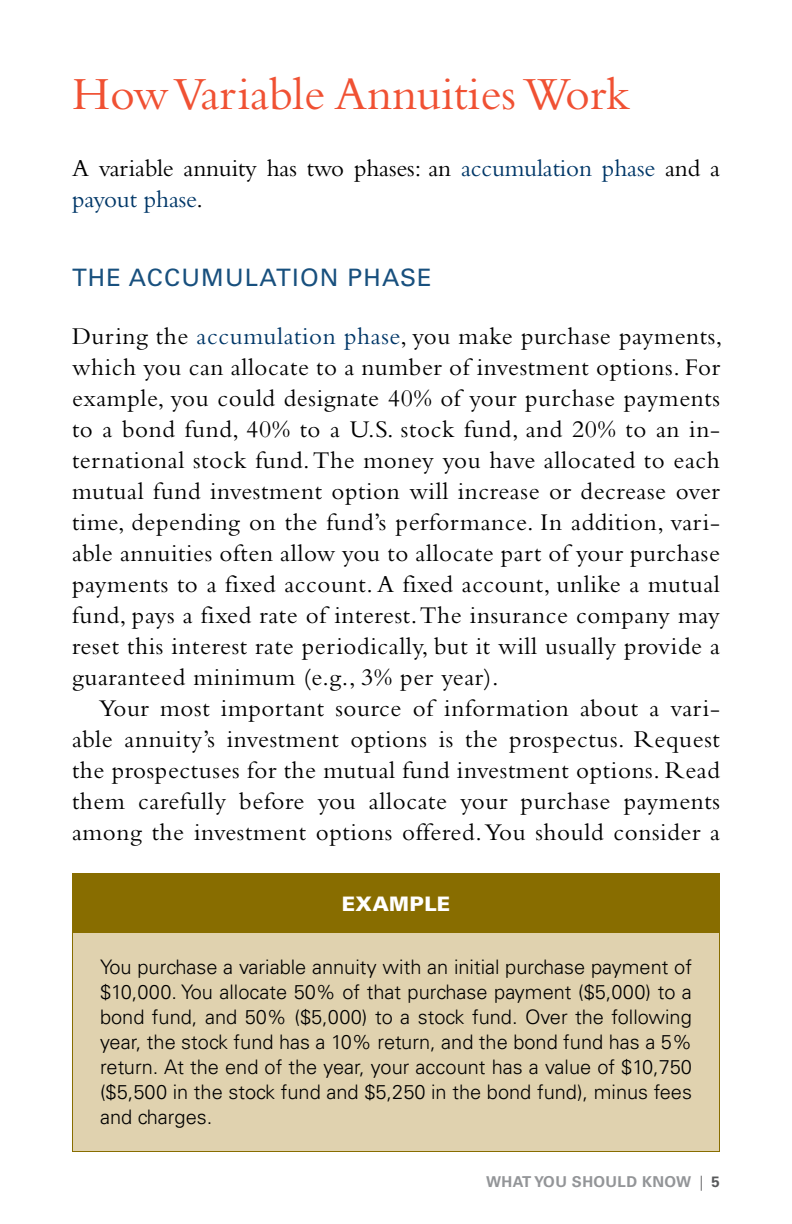
<style>
.page{position:relative;width:792px;height:1224px;background:#fff}
.page>*{position:absolute;margin:0;border:0;box-sizing:border-box;transform-origin:0 0}
.t1{font:48px "Bembo";color:#f05133}
.Text{font:25px/31px "Bembo";letter-spacing:.025em;color:#000;text-align:justify}
.Text-2{font:25px/31px "Bembo";letter-spacing:-.005em;color:#000}
.t2{font:24px "Univers LT Std";letter-spacing:.05em;color:#18507e}
.Box__Text{font:300 20px/25px "Univers LT Std";color:#000;text-align:justify}
.Box__Title{font:900 20px "Univers LT Std";letter-spacing:.015em;color:#fff}
.t3{font:700 15px "Univers LT Std";letter-spacing:.025em;color:#939598}
.s1{color:#003768}
.s2{font-weight:300;color:#58595b}
.s3{color:#58595b}
</style>
<div class="page">
<div style="left:72px;top:932px;width:648px;height:220px;background:#e0d2af"></div>
<div style="left:72px;top:873px;width:648px;height:60px;background:#886d00"></div>
<h1 class="t1" style="left:72px;top:66px;width:560px">How Variable Annuities Work</h1>
<p class="Text-2" style="left:72px;top:152px;width:649px">A variable annuity has two phases: an <span class="s1">accumulation phase</span> and a <span class="s1">payout phase</span>.</p>
<h2 class="t2" style="left:72px;top:263px;width:361px">THE ACCUMULATION PHASE</h2>
<p class="Text" style="left:72px;top:320px;width:652px">During the <span class="s1">accumulation phase</span>, you make purchase payments, which you can allocate to a number of investment options. For example, you could designate 40% of your purchase payments to a bond fund, 40% to a U.S. stock fund, and 20% to an in&shy;ternational stock fund. The money you have allocated to each mutual fund investment option will increase or decrease over time, depending on the fund’s performance. In addition, vari&shy;able annuities often allow you to allocate part of your purchase payments to a fixed account. A fixed account, unlike a mutual fund, pays a fixed rate of interest. The insurance company may reset this interest rate periodically, but it will usually provide a guaranteed minimum (e.g., 3% per year).</p>
<p class="Text" style="left:72px;top:692px;width:650px;text-indent:27px">Your most important source of information about a vari&shy;able annuity’s investment options is the prospectus. Request the prospectuses for the mutual fund investment options. Read them carefully before you allocate your purchase payments among the investment options offered. You should consider a</p>
<p class="Box__Title" style="left:342px;top:891px;width:110px">EXAMPLE</p>
<p class="Box__Text" style="left:100px;top:954px;width:594px">You purchase a variable annuity with an initial purchase payment of $10,000. You allocate 50% of that purchase payment ($5,000) to a bond fund, and 50% ($5,000) to a stock fund. Over the following year, the stock fund has a 10% return, and the bond fund has a 5% return. At the end of the year, your account has a value of $10,750 ($5,500 in the stock fund and $5,250 in the bond fund), minus fees and charges.</p>
<p class="t3" style="left:486px;top:1173px;width:235px">WHAT YOU SHOULD KNOW <span class="s2">|</span> <span class="s3">5</span></p>
</div>
